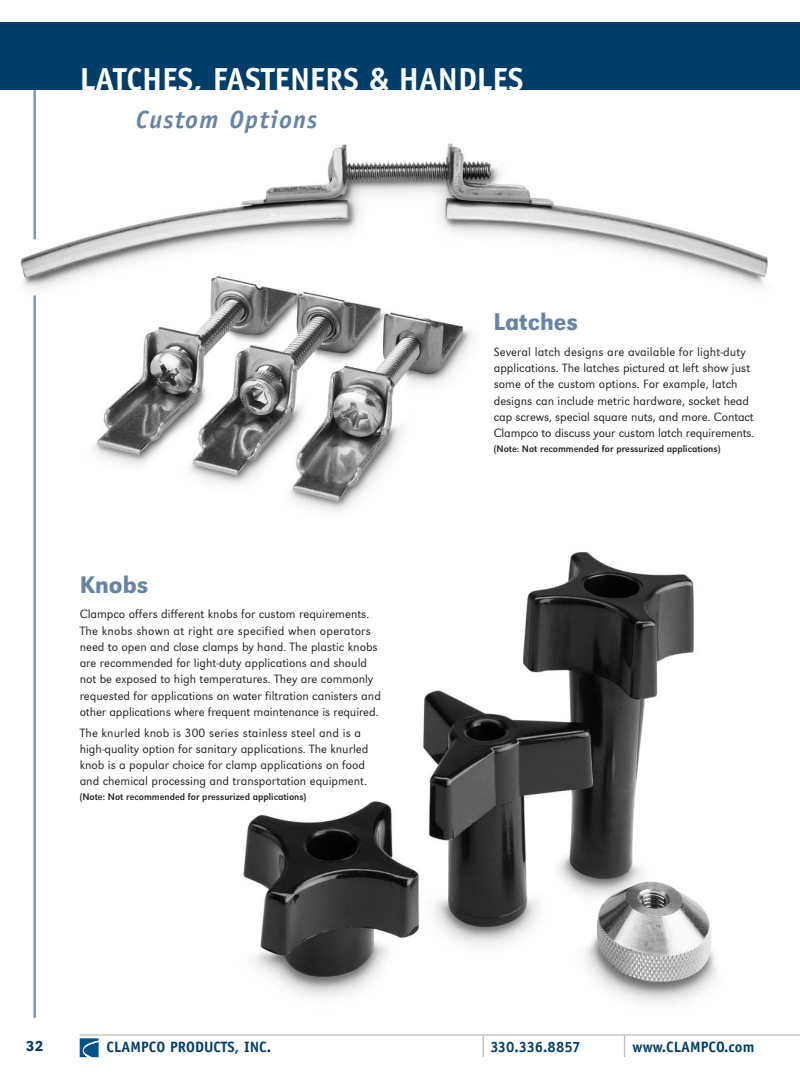
<style>
.page{position:relative;width:800px;height:1080px;background:#fff}
.page>*{position:absolute;margin:0;border:0;box-sizing:border-box;transform-origin:0 0}
.t1{font:700 31.88px "Officina Sans";color:#fff}
.t2{font:italic 700 25px "Officina Sans";letter-spacing:.055em;color:#6884a5}
.t3{font:25px "URW Grotesk T Medi Narr";color:#6884a5}
.t4{font:700 15px "Officina Sans";color:#003e69}
.t5{font:700 15px "Officina Sans";letter-spacing:-.02em;color:#003e69}
.t6{font:500 15px "URW Grotesk T";color:#003e69}
.t7{font:12.5px/16.2px "URW Grotesk T Ligh";color:#231f20}
.t8{font:10px "URW Grotesk T Regu Narr";color:#231f20}
</style>
<div class="page">
<img style="left:20px;top:143px;width:748px;height:153px">
<img style="left:243px;top:552px;width:474px;height:451px">
<div style="left:1px;top:22px;width:799px;height:68px;background:#003e69"></div>
<svg style="left:80px;top:1038px;width:19px;height:19px"></svg>
<hr style="left:33px;top:296px;width:3px;height:722px;background:#8097b4">
<hr style="left:80px;top:1034px;width:720px;height:2px;background:#bbbdc0">
<hr style="left:482px;top:1035px;width:2px;height:22px;background:#bbbdc0">
<svg style="left:624px;top:1036px;width:1px;height:21px"></svg>
<img style="left:69px;top:268px;width:414px;height:243px">
<hr style="left:33px;top:90px;width:3px;height:149px;background:#8097b4">
<h1 class="t1" style="left:80px;top:67px;width:445px">LATCHES, FASTENERS &amp; HANDLES</h1>
<h2 class="t2" style="left:136px;top:110px;width:183px">Custom Options</h2>
<h2 class="t3" style="left:80px;top:576px;width:70px">Knobs</h2>
<p class="t7" style="left:80px;top:607px;width:303px">Clampco offers different knobs for custom requirements.<br>The knobs shown at right are specified when operators need to open and close clamps by hand. The plastic knobs are recommended for light-duty applications and should not be exposed to high temperatures. They are commonly requested for applications on water filtration canisters and other applications where frequent maintenance is required.</p>
<p class="t7" style="left:80px;top:726px;width:290px">The knurled knob is 300 series stainless steel and is a high-quality option for sanitary applications. The knurled knob is a popular choice for clamp applications on food and chemical processing and transportation equipment.</p>
<p class="t8" style="left:80px;top:793px;width:228px">(Note: Not recommended for pressurized applications)</p>
<h2 class="t3" style="left:493px;top:313px;width:86px">Latches</h2>
<p class="t7" style="left:494px;top:345px;width:262px">Several latch designs are available for light-duty applications. The latches pictured at left show just some of the custom options. For example, latch designs can include metric hardware, socket head cap screws, special square nuts, and more. Contact Clampco to discuss your custom latch requirements.</p>
<p class="t8" style="left:494px;top:445px;width:228px">(Note: Not recommended for pressurized applications)</p>
<p class="t6" style="left:26px;top:1040px;width:19px">32</p>
<p class="t4" style="left:107px;top:1041px;width:166px">CLAMPCO PRODUCTS, INC.</p>
<p class="t5" style="left:490px;top:1041px;width:92px">330.336.8857</p>
<p class="t4" style="left:632px;top:1041px;width:123px">www.CLAMPCO.com</p>
</div>
